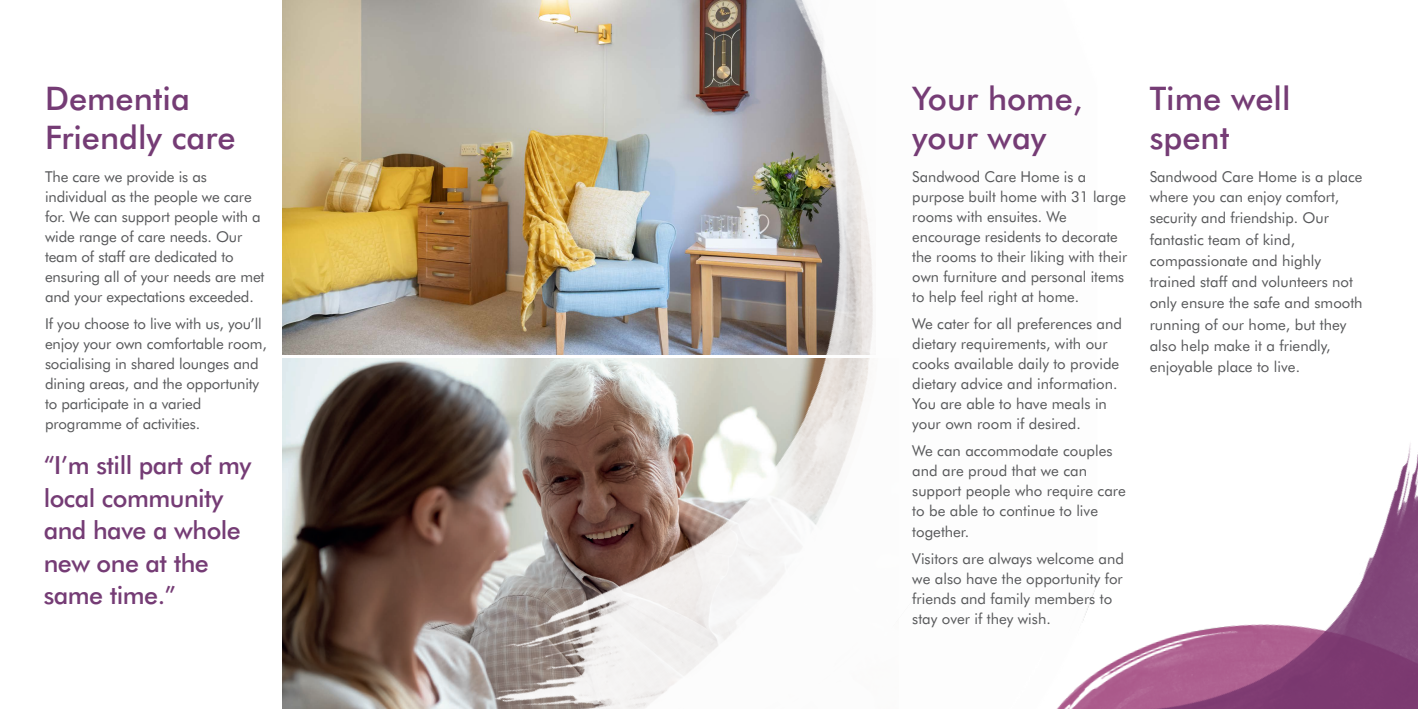
<style>
.page{position:relative;width:1418px;height:709px;background:#fff}
.page>*{position:absolute;margin:0;border:0;box-sizing:border-box;transform-origin:0 0}
.HEADER_143{font:500 32.5px/38.8px "Futura BT";color:#753c75}
.QUOTE{font:500 25px/32.5px "Futura BT";letter-spacing:-.02em;color:#753c75}
.BODY_COPY{font:15px/20px "Futura BT";color:#57585a}
</style>
<div class="page">
<img style="left:282px;top:0;width:212px;height:354px">
<img style="left:282px;top:359px;width:212px;height:350px">
<img style="left:494px;top:0;width:36px;height:709px">
<img style="left:530px;top:0;width:343px;height:709px">
<img style="left:1057px;top:585px;width:61px;height:124px">
<img style="left:1118px;top:443px;width:299px;height:266px">
<p class="HEADER_143" style="left:45px;top:79px;width:192px">Dementia<br>Friendly care</p>
<p class="BODY_COPY" style="left:45px;top:167px;width:221px">The care we provide is as individual as the people we care for. We can support people with a wide range of care needs. Our team of staff are dedicated to ensuring all of your needs are met and your expectations exceeded.</p>
<p class="BODY_COPY" style="left:45px;top:314px;width:223px">If you choose to live with us, you’ll enjoy your own comfortable room, socialising in shared lounges and dining areas, and the opportunity to participate in a varied programme of activities.</p>
<p class="QUOTE" style="left:44px;top:448px;width:209px">“I’m still part of my local community and have a whole new one at the same time.”</p>
<p class="HEADER_143" style="left:912px;top:79px;width:172px">Your home, your way</p>
<p class="BODY_COPY" style="left:912px;top:167px;width:216px">Sandwood Care Home is a purpose built home with 31 large rooms with ensuites. We encourage residents to decorate the rooms to their liking with their own furniture and personal items to help feel right at home.</p>
<p class="BODY_COPY" style="left:912px;top:314px;width:211px">We cater for all preferences and dietary requirements, with our cooks available daily to provide dietary advice and information.<br>You are able to have meals in your own room if desired.</p>
<p class="BODY_COPY" style="left:912px;top:441px;width:215px">We can accommodate couples and are proud that we can support people who require care to be able to continue to live together.</p>
<p class="BODY_COPY" style="left:912px;top:548px;width:213px">Visitors are always welcome and we also have the opportunity for friends and family members to stay over if they wish.</p>
<p class="HEADER_143" style="left:1149px;top:79px;width:142px">Time well spent</p>
<p class="BODY_COPY" style="left:1149px;top:166px;width:214px;line-height:21.1px">Sandwood Care Home is a place where you can enjoy comfort, security and friendship. Our fantastic team of kind, compassionate and highly trained staff and volunteers not only ensure the safe and smooth running of our home, but they also help make it a friendly, enjoyable place to live.</p>
</div>
